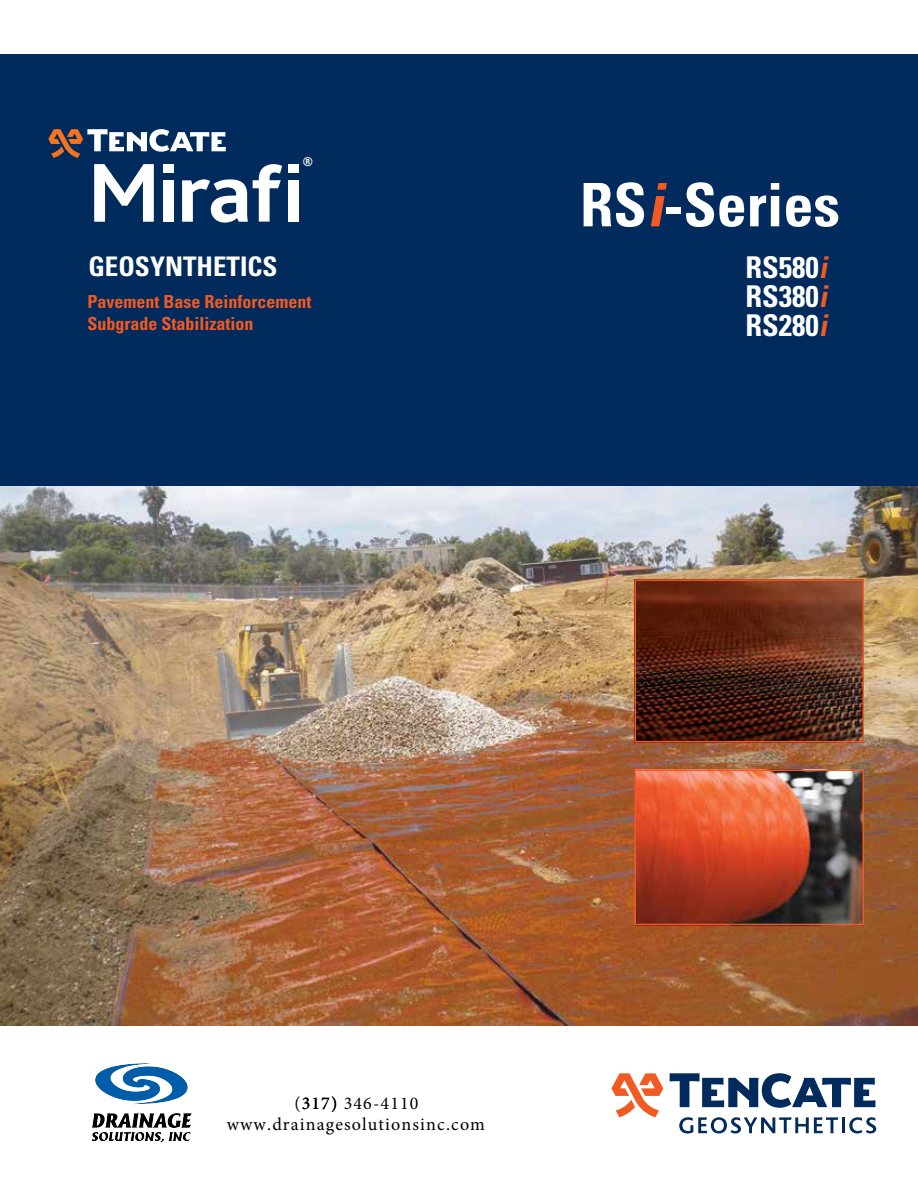
<style>
.page{position:relative;width:918px;height:1188px;background:#fff}
.page>*{position:absolute;margin:0;border:0;box-sizing:border-box;transform-origin:0 0}
.t1{font:700 condensed 60px "Univers LT Std";color:#fff}
.t2{font:700 condensed 30px/28.8px "Univers LT Std";color:#fff;text-align:justify}
.t3{font:700 condensed 27px "Univers LT Std";color:#fff}
.t4{font:700 condensed 18px/21.6px "Univers LT Std";color:#f15a22}
.t5{font:18px/21.6px "Minion Pro";letter-spacing:.065em;color:#000;text-align:center}
.t6{font:700 condensed 12.3px "Univers LT Std";color:#fff}
.s1{font-style:italic;color:#f15a22}
</style>
<div class="page">
<div style="left:0;top:54px;width:918px;height:972px;background:#002b5c"></div>
<svg style="left:670px;top:1073px;width:205px;height:35px"></svg>
<svg style="left:611px;top:1073px;width:52px;height:44px"></svg>
<svg style="left:679px;top:1117px;width:159px;height:16px"></svg>
<hr style="left:842px;top:1117px;width:3px;height:16px;background:#002b5c">
<svg style="left:849px;top:1117px;width:27px;height:16px"></svg>
<img style="left:0;top:486px;width:918px;height:540px">
<img style="left:637px;top:773px;width:224px;height:149px">
<div style="left:634px;top:770px;width:230px;height:155px;border:2px solid #f15a22"></div>
<img style="left:637px;top:582px;width:224px;height:157px">
<div style="left:634px;top:579px;width:230px;height:163px;border:2px solid #f15a22"></div>
<div style="left:163px;top:180px;width:10px;height:42px;background:#fff"></div>
<div style="left:163px;top:164px;width:10px;height:9px;background:#fff"></div>
<div style="left:288px;top:180px;width:11px;height:42px;background:#fff"></div>
<div style="left:288px;top:164px;width:11px;height:9px;background:#fff"></div>
<svg style="left:94px;top:164px;width:60px;height:58px"></svg>
<svg style="left:182px;top:164px;width:100px;height:59px"></svg>
<svg style="left:48px;top:129px;width:178px;height:29px"></svg>
<img style="left:92px;top:1063px;width:99px;height:79px">
<p class="t6" style="left:303px;top:154px;width:12px">®</p>
<h3 class="t3" style="left:88px;top:250px;width:191px">GEOSYNTHETICS</h3>
<p class="t4" style="left:87px;top:291px;width:225px">Pavement Base Reinforcement<br>Subgrade Stabilization</p>
<h1 class="t1" style="left:580px;top:168px;width:262px">RS<span class="s1">i</span>-Series</h1>
<h2 class="t2" style="left:746px;top:253px;width:90px">RS580<span class="s1">i </span>RS380<span class="s1">i </span>RS280<span class="s1">i</span></h2>
<p class="t5" style="left:227px;top:1092px;width:260px">(317) 346-4110 www.drainagesolutionsinc.com</p>
</div>
